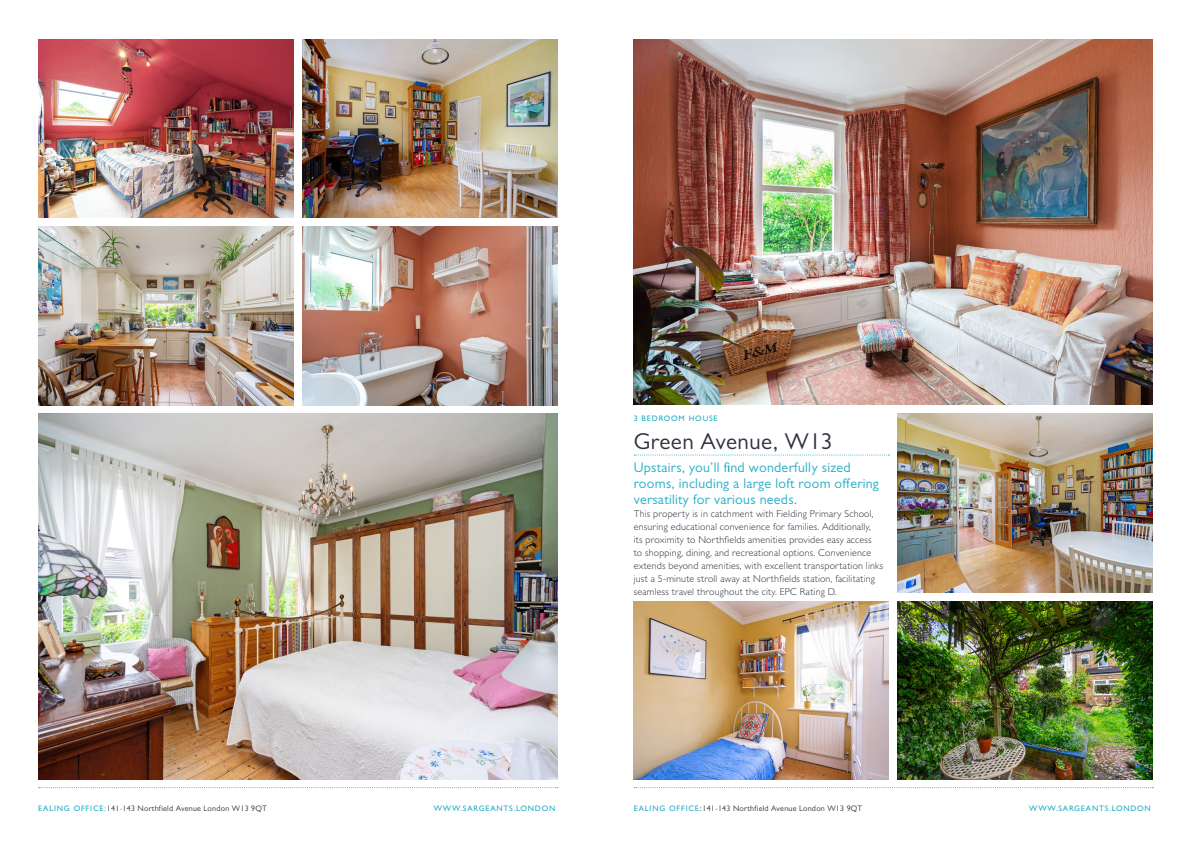
<style>
.page{position:relative;width:1191px;height:842px;background:#fff}
.page>*{position:absolute;margin:0;border:0;box-sizing:border-box;transform-origin:0 0}
.t1{font:23px "Gill Sans MT Pro";letter-spacing:.02em;color:#2e323d}
.t2{font:14px/16px "Gill Sans MT Pro";letter-spacing:.02em;color:#20adc6}
.t3{font:300 10px/13px "Gill Sans MT Std";letter-spacing:.02em;color:#2e323d}
.t4{font:8px "Gill Sans MT Pro";letter-spacing:.03em;color:#2e323d}
.t5{font:500 8px "Gill Sans MT Std";letter-spacing:.1em;color:#20adc6}
.s1{font-family:"Gill Sans MT Std";font-weight:500;color:#20adc6}
.s2{font-family:"Gill Sans MT Std";font-weight:500}
</style>
<div class="page">
<svg style="left:634px;top:787px;width:519px;height:1px"></svg>
<svg style="left:39px;top:787px;width:519px;height:1px"></svg>
<img style="left:634px;top:39px;width:518px;height:366px">
<img style="left:897px;top:414px;width:255px;height:178px">
<img style="left:897px;top:601px;width:255px;height:178px">
<img style="left:38px;top:227px;width:256px;height:178px">
<img style="left:38px;top:39px;width:255px;height:179px">
<img style="left:38px;top:414px;width:519px;height:365px">
<img style="left:302px;top:39px;width:255px;height:178px">
<img style="left:302px;top:227px;width:255px;height:178px">
<svg style="left:634px;top:454px;width:255px;height:1px"></svg>
<img style="left:634px;top:601px;width:255px;height:178px">
<p class="t5" style="left:634px;top:414px;width:85px">3 BEDROOM HOUSE</p>
<p class="t1" style="left:634px;top:428px;width:200px">Green Avenue, W13</p>
<p class="t2" style="left:634px;top:459px;width:247px">Upstairs, you’ll find wonderfully sized rooms, including a large loft room offering versatility for various needs.</p>
<p class="t3" style="left:634px;top:507px;width:251px">This property is in catchment with Fielding Primary School, ensuring educational convenience for families. Additionally,<br>its proximity to Northfields amenities provides easy access<br>to shopping, dining, and recreational options. Convenience extends beyond amenities, with excellent transportation links just a 5-minute stroll away at Northfields station, facilitating seamless travel throughout the city. EPC Rating D.</p>
<p class="t4" style="left:38px;top:803px;width:230px"><span class="s1">EALING OFFICE:</span>141-143 Northfield Avenue London W13 9QT</p>
<p class="t5" style="left:434px;top:803px;width:123px">WWW.SARGEANTS.LONDON</p>
<p class="t4" style="left:634px;top:803px;width:230px"><span class="s1">EALING OFFICE</span><span class="s2">:</span>141-143 Northfield Avenue London W13 9QT</p>
<p class="t5" style="left:1029px;top:803px;width:123px">WWW.SARGEANTS.LONDON</p>
</div>
